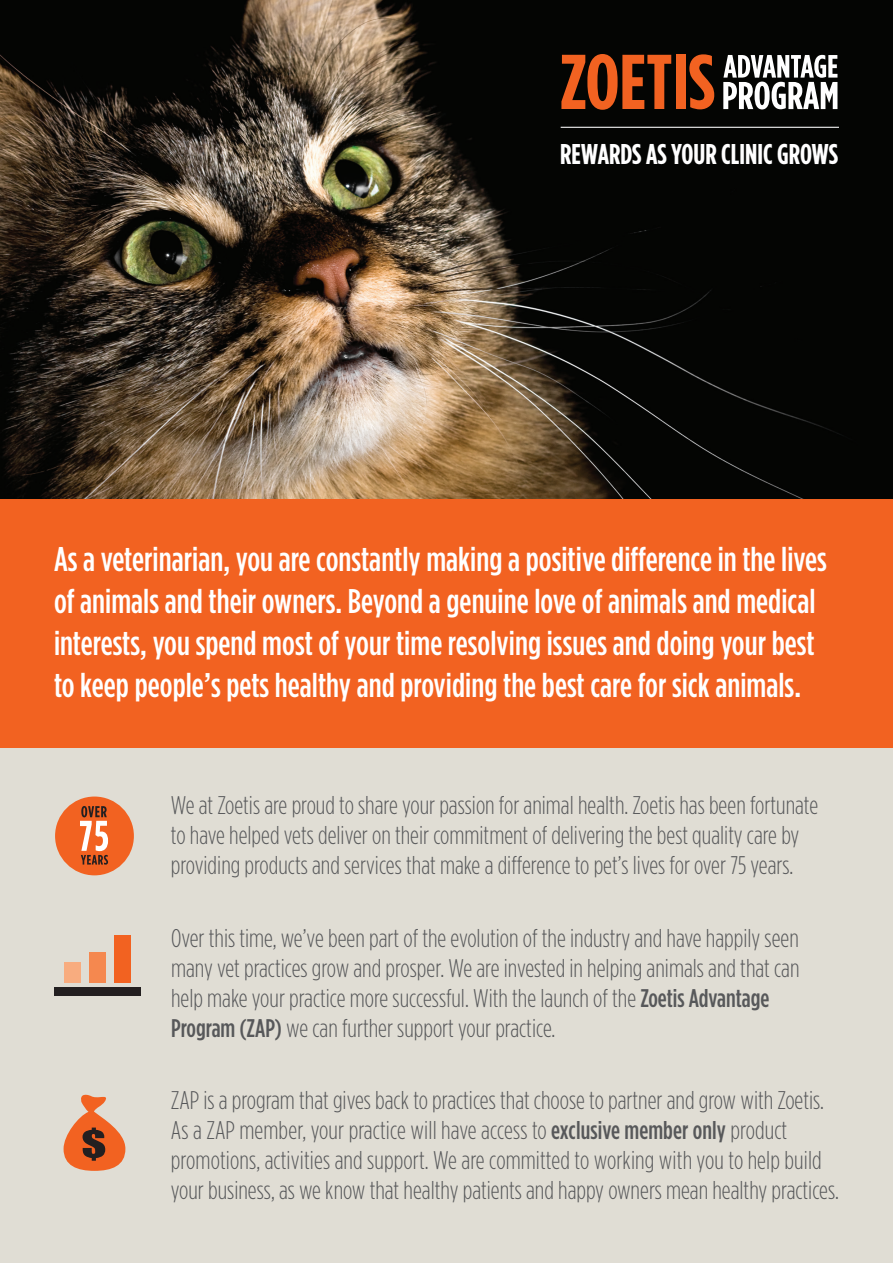
<style>
.page{position:relative;width:893px;height:1263px;background:#fff}
.page>*{position:absolute;margin:0;border:0;box-sizing:border-box;transform-origin:0 0}
.BODY_COPY{font:500 34.2px/42px "Gotham Condensed";color:#fff}
.t1{font:700 28.5px "Gotham Condensed";color:#fff}
.BODY_COPY-2{font:300 25.5px/30px "Gotham Condensed";color:#57585a}
.s1{font-weight:500}
</style>
<div class="page">
<div style="left:0;top:0;width:893px;height:748px;background:#f26221"></div>
<img style="left:0;top:0;width:893px;height:499px">
<div style="left:0;top:748px;width:893px;height:515px;background:#e0ddd4"></div>
<svg style="left:64px;top:1094px;width:61px;height:77px"></svg>
<div style="left:55px;top:796px;width:79px;height:79px;background:#f26221;border-radius:50%"></div>
<svg style="left:80px;top:806px;width:28px;height:59px"></svg>
<div style="left:54px;top:987px;width:86px;height:8px;background:#231f20"></div>
<div style="left:64px;top:963px;width:17px;height:20px;background:#f8ac7f"></div>
<div style="left:89px;top:952px;width:17px;height:31px;background:#f5884f"></div>
<div style="left:114px;top:935px;width:16px;height:48px;background:#f26221"></div>
<svg style="left:561px;top:54px;width:110px;height:56px"></svg>
<div style="left:675px;top:55px;width:10px;height:54px;background:#f26221"></div>
<svg style="left:689px;top:54px;width:25px;height:55px"></svg>
<svg style="left:723px;top:55px;width:114px;height:54px;background:#8e8e8d"></svg>
<hr style="left:561px;top:127px;width:278px;height:1px;background:#fff">
<p class="t1" style="left:560px;top:137px;width:279px">REWARDS AS YOUR CLINIC GROWS</p>
<p class="BODY_COPY" style="left:54px;top:538px;width:774px">As a veterinarian, you are constantly making a positive difference in the lives of animals and their owners. Beyond a genuine love of animals and medical interests, you spend most of your time resolving issues and doing your best to keep people’s pets healthy and providing the best care for sick animals.</p>
<p class="BODY_COPY-2" style="left:171px;top:789px;width:649px">We at Zoetis are proud to share your passion for animal health. Zoetis has been fortunate to have helped vets deliver on their commitment of delivering the best quality care by providing products and services that make a difference to pet’s lives for over 75 years.</p>
<p class="BODY_COPY-2" style="left:171px;top:923px;width:630px">Over this time, we’ve been part of the evolution of the industry and have happily seen many vet practices grow and prosper. We are invested in helping animals and that can help make your practice more successful. With the launch of the <span class="s1">Zoetis Advantage Program (ZAP)</span> we can further support your practice.</p>
<p class="BODY_COPY-2" style="left:171px;top:1085px;width:670px">ZAP is a program that gives back to practices that choose to partner and grow with Zoetis.<br>As a ZAP member, your practice will have access to <span class="s1">exclusive member only</span> product promotions, activities and support. We are committed to working with you to help build your business, as we know that healthy patients and happy owners mean healthy practices.</p>
</div>
